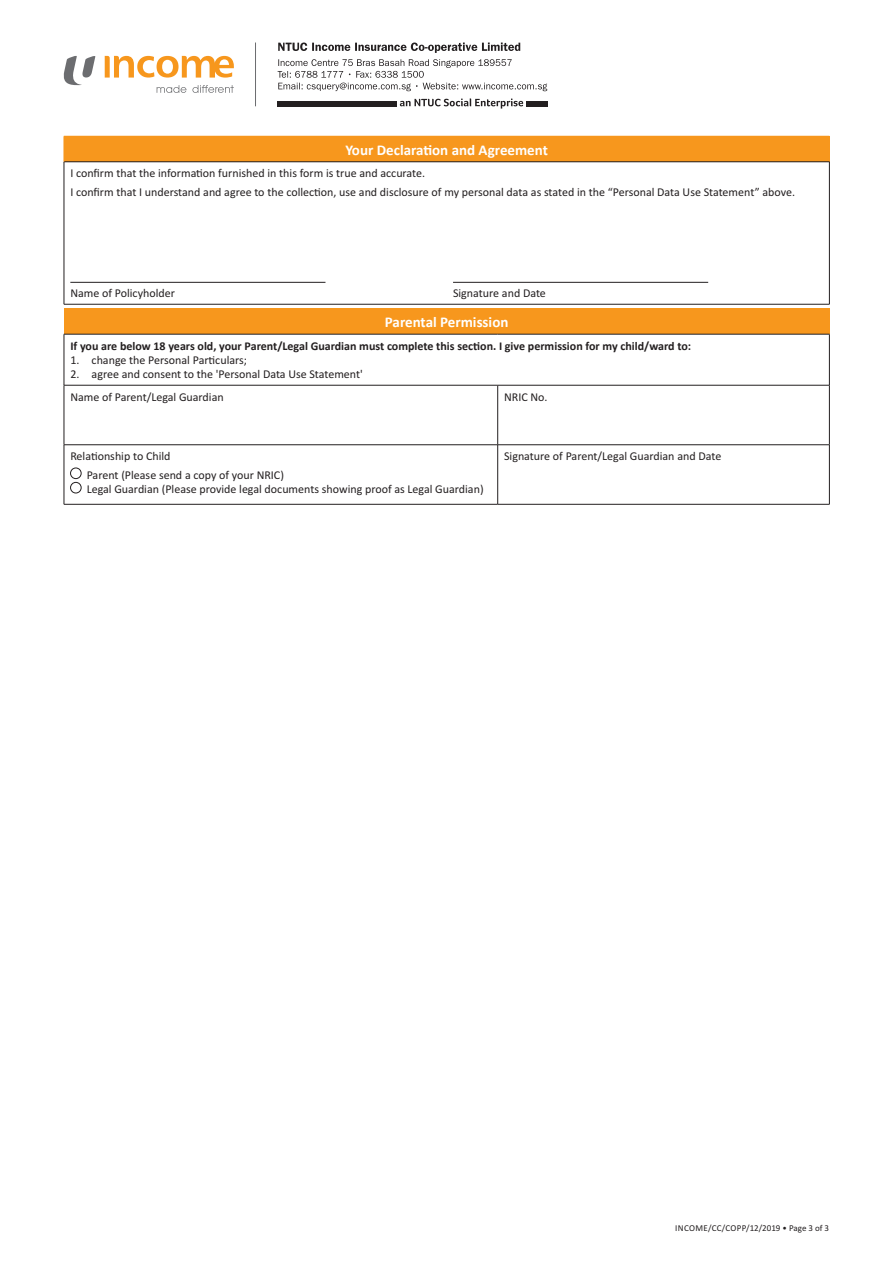
<style>
.page{position:relative;width:893px;height:1263px;background:#fff}
.page>*{position:absolute;margin:0;border:0;box-sizing:border-box;transform-origin:0 0}
.table_head{font:700 15px "Calibri";color:#fff}
.Question_w_no{font:12px "Calibri";color:#231f20}
.table_body_1_0{font:12px "Calibri";color:#231f20}
.Question_w_no-2{font:700 12px "Calibri";color:#231f20}
.table_body{font:12px "Calibri";color:#231f20}
.t1{font:9px "Calibri";letter-spacing:.03em;color:#231f20}
</style>
<div class="page">
<hr style="left:255px;top:43px;width:1px;height:63px;background:#6c6d70">
<svg style="left:63px;top:56px;width:33px;height:29px"></svg>
<svg style="left:105px;top:56px;width:129px;height:22px"></svg>
<svg style="left:157px;top:85px;width:29px;height:8px"></svg>
<svg style="left:192px;top:85px;width:42px;height:8px"></svg>
<div style="left:526px;top:101px;width:22px;height:5px;background:#231f20"></div>
<div style="left:278px;top:101px;width:119px;height:5px;background:#231f20"></div>
<svg style="left:400px;top:98px;width:123px;height:11px"></svg>
<svg style="left:278px;top:59px;width:269px;height:32px"></svg>
<svg style="left:278px;top:43px;width:242px;height:10px"></svg>
<div style="left:64px;top:136px;width:765px;height:26px;background:#f7971d"></div>
<hr style="left:64px;top:162px;width:1px;height:142px;background:#231f20">
<hr style="left:829px;top:162px;width:1px;height:142px;background:#231f20">
<hr style="left:64px;top:304px;width:766px;height:1px;background:#231f20">
<hr style="left:64px;top:162px;width:766px;height:1px;background:#231f20">
<hr style="left:70px;top:282px;width:255px;height:1px;background:#231f20">
<hr style="left:453px;top:282px;width:255px;height:1px;background:#231f20">
<div style="left:64px;top:309px;width:765px;height:25px;background:#f7971d"></div>
<hr style="left:64px;top:385px;width:1px;height:60px;background:#231f20">
<hr style="left:497px;top:385px;width:1px;height:60px;background:#231f20">
<hr style="left:829px;top:385px;width:1px;height:60px;background:#231f20">
<hr style="left:64px;top:444px;width:434px;height:1px;background:#231f20">
<hr style="left:64px;top:445px;width:1px;height:59px;background:#231f20">
<hr style="left:498px;top:444px;width:332px;height:1px;background:#231f20">
<hr style="left:497px;top:445px;width:1px;height:59px;background:#231f20">
<hr style="left:829px;top:445px;width:1px;height:59px;background:#231f20">
<hr style="left:64px;top:504px;width:434px;height:1px;background:#231f20">
<hr style="left:498px;top:504px;width:332px;height:1px;background:#231f20">
<hr style="left:64px;top:334px;width:434px;height:1px;background:#231f20">
<hr style="left:64px;top:334px;width:1px;height:51px;background:#231f20">
<hr style="left:498px;top:334px;width:332px;height:1px;background:#231f20">
<hr style="left:829px;top:334px;width:1px;height:51px;background:#231f20">
<hr style="left:64px;top:385px;width:434px;height:1px;background:#231f20">
<hr style="left:498px;top:385px;width:332px;height:1px;background:#231f20">
<div style="left:70px;top:468px;width:11px;height:11px;border:1px solid #231f20;border-radius:50%"></div>
<div style="left:70px;top:482px;width:11px;height:11px;border:1px solid #231f20;border-radius:50%"></div>
<p class="table_head" style="left:345px;top:140px;width:204px">Your Declaration and Agreement</p>
<p class="Question_w_no" style="left:70px;top:166px;width:356px">I confirm that the information furnished in this form is true and accurate.</p>
<p class="Question_w_no" style="left:70px;top:184px;width:726px">I confirm that I understand and agree to the collection, use and disclosure of my personal data as stated in the “Personal Data Use Statement” above.</p>
<p class="table_body" style="left:70px;top:285px;width:106px">Name of Policyholder</p>
<p class="table_body" style="left:453px;top:285px;width:94px">Signature and Date</p>
<p class="table_head" style="left:385px;top:312px;width:125px">Parental Permission</p>
<p class="Question_w_no-2" style="left:70px;top:338px;width:622px">If you are below 18 years old, your Parent/Legal Guardian must complete this section. I give permission for my child/ward to:</p>
<p class="Question_w_no" style="left:70px;top:352px;width:178px">1. change the Personal Particulars;</p>
<p class="Question_w_no" style="left:70px;top:367px;width:294px">2. agree and consent to the 'Personal Data Use Statement'</p>
<p class="table_body_1_0" style="left:70px;top:389px;width:155px">Name of Parent/Legal Guardian</p>
<p class="table_body_1_0" style="left:504px;top:389px;width:45px">NRIC No.</p>
<p class="table_body_1_0" style="left:70px;top:449px;width:102px">Relationship to Child</p>
<p class="table_body_1_0" style="left:87px;top:467px;width:199px">Parent (Please send a copy of your NRIC)</p>
<p class="table_body_1_0" style="left:87px;top:482px;width:398px">Legal Guardian (Please provide legal documents showing proof as Legal Guardian)</p>
<p class="table_body_1_0" style="left:504px;top:449px;width:219px">Signature of Parent/Legal Guardian and Date</p>
<p class="t1" style="left:675px;top:1223px;width:155px">INCOME/CC/COPP/12/2019 • Page 3 of 3</p>
</div>
